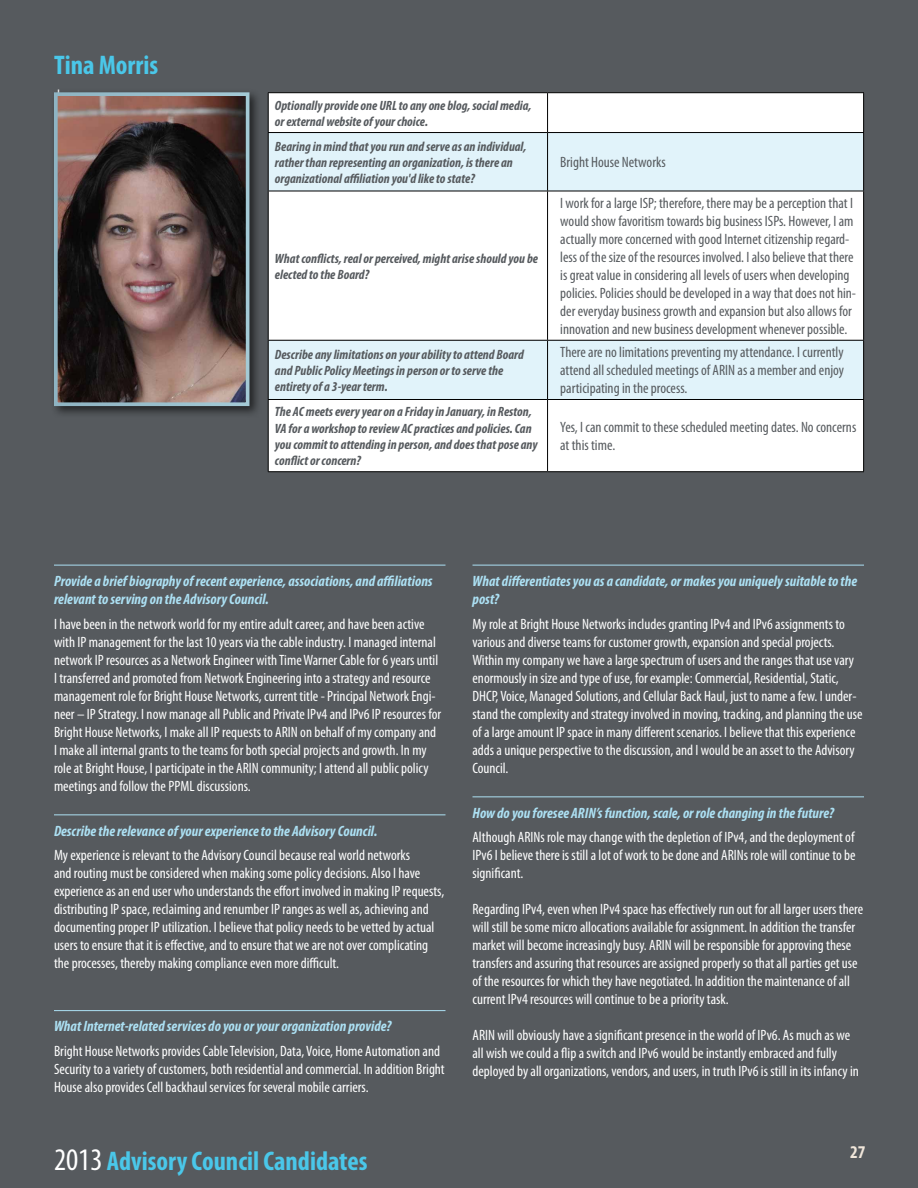
<style>
.page{position:relative;width:918px;height:1188px;background:#565a5e}
.page>*{position:absolute;margin:0;border:0;box-sizing:border-box;transform-origin:0 0}
.t1{font:700 condensed 27px "Myriad Pro";color:#4ac7e9}
.t2{font:700 condensed 18px "Myriad Pro";color:#f0e6da}
.t3{font:condensed 18px "Myriad Pro";color:#fff}
.t4{font:condensed 15px/18px "Myriad Pro";color:#fff}
.t5{font:condensed 15px/18px "Myriad Pro";color:#565a5e}
.t6{font:italic 700 condensed 15px/18px "Myriad Pro";color:#ace0f3}
.t7{font:italic 700 condensed 13.5px/16.2px "Myriad Pro";color:#565a5e}
.s1{font-weight:400;font-size:31.5px;color:#fff}
</style>
<div class="page">
<hr style="left:54px;top:565px;width:392px;height:1px;background:#ace0f3">
<hr style="left:54px;top:814px;width:392px;height:1px;background:#ace0f3">
<hr style="left:54px;top:1010px;width:392px;height:1px;background:#ace0f3">
<hr style="left:472px;top:565px;width:392px;height:1px;background:#ace0f3">
<hr style="left:472px;top:796px;width:392px;height:1px;background:#ace0f3">
<div style="left:50px;top:88px;width:212px;height:330px;background:#000;opacity:.6"></div>
<img style="left:59px;top:97px;width:185px;height:304px">
<div style="left:269px;top:93px;width:594px;height:378px;background:#fff"></div>
<svg style="left:269px;top:133px;width:594px;height:266px;background:#f1f8fc"></svg>
<hr style="left:268px;top:92px;width:280px;height:1px;background:#000">
<hr style="left:268px;top:93px;width:1px;height:39px;background:#000">
<hr style="left:548px;top:92px;width:316px;height:1px;background:#000">
<hr style="left:547px;top:93px;width:1px;height:39px;background:#000">
<hr style="left:863px;top:93px;width:1px;height:39px;background:#000">
<hr style="left:268px;top:132px;width:280px;height:1px;background:#000">
<hr style="left:268px;top:133px;width:1px;height:58px;background:#000">
<hr style="left:548px;top:132px;width:316px;height:1px;background:#000">
<hr style="left:547px;top:133px;width:1px;height:58px;background:#000">
<hr style="left:863px;top:133px;width:1px;height:58px;background:#000">
<hr style="left:268px;top:191px;width:280px;height:1px;background:#000">
<hr style="left:268px;top:191px;width:1px;height:149px;background:#000">
<hr style="left:548px;top:191px;width:316px;height:1px;background:#000">
<hr style="left:547px;top:191px;width:1px;height:149px;background:#000">
<hr style="left:863px;top:191px;width:1px;height:149px;background:#000">
<hr style="left:268px;top:340px;width:280px;height:1px;background:#000">
<hr style="left:268px;top:341px;width:1px;height:58px;background:#000">
<hr style="left:548px;top:340px;width:316px;height:1px;background:#000">
<hr style="left:547px;top:341px;width:1px;height:58px;background:#000">
<hr style="left:863px;top:341px;width:1px;height:58px;background:#000">
<hr style="left:268px;top:399px;width:280px;height:1px;background:#000">
<hr style="left:268px;top:400px;width:1px;height:71px;background:#000">
<hr style="left:548px;top:399px;width:316px;height:1px;background:#000">
<hr style="left:547px;top:400px;width:1px;height:71px;background:#000">
<hr style="left:863px;top:400px;width:1px;height:71px;background:#000">
<hr style="left:268px;top:471px;width:280px;height:1px;background:#000">
<hr style="left:548px;top:471px;width:316px;height:1px;background:#000">
<h1 class="t1" style="left:54px;top:48px;width:106px">Tina Morris</h1>
<p class="t3" style="left:57px;top:86px;width:5px">|</p>
<p class="t7" style="left:275px;top:97px;width:258px">Optionally provide one URL to any one blog, social media, or external website of your choice.</p>
<p class="t7" style="left:275px;top:138px;width:253px">Bearing in mind that you run and serve as an individual, rather than representing an organization, is there an organizational affiliation you'd like to state?</p>
<p class="t7" style="left:275px;top:250px;width:265px">What conflicts, real or perceived, might arise should you be elected to the Board?</p>
<p class="t5" style="left:560px;top:153px;width:107px">Bright House Networks</p>
<p class="t5" style="left:560px;top:194px;width:297px">I work for a large ISP; therefore, there may be a perception that I would show favoritism towards big business ISPs. However, I am actually more concerned with good Internet citizenship regard&shy;less of the size of the resources involved. I also believe that there is great value in considering all levels of users when developing policies. Policies should be developed in a way that does not hin&shy;der everyday business growth and expansion but also allows for innovation and new business development whenever possible.</p>
<p class="t7" style="left:275px;top:346px;width:250px">Describe any limitations on your ability to attend Board and Public Policy Meetings in person or to serve the entirety of a 3-year term.</p>
<p class="t5" style="left:560px;top:343px;width:285px;text-align:justify">There are no limitations preventing my attendance. I currently attend all scheduled meetings of ARIN as a member and enjoy participating in the process.</p>
<p class="t7" style="left:275px;top:404px;width:264px">The AC meets every year on a Friday in January, in Reston, VA for a workshop to review AC practices and policies. Can you commit to attending in person, and does that pose any conflict or concern?</p>
<p class="t5" style="left:560px;top:418px;width:298px">Yes, I can commit to these scheduled meeting dates. No concerns at this time.</p>
<p class="t6" style="left:54px;top:572px;width:380px">Provide a brief biography of recent experience, associations, and affiliations relevant to serving on the Advisory Council.</p>
<p class="t4" style="left:54px;top:614px;width:389px">I have been in the network world for my entire adult career, and have been active with IP management for the last 10 years via the cable industry. I managed internal network IP resources as a Network Engineer with Time Warner Cable for 6 years until I transferred and promoted from Network Engineering into a strategy and resource management role for Bright House Networks, current title - Principal Network Engi&shy;neer – IP Strategy. I now manage all Public and Private IPv4 and IPv6 IP resources for Bright House Networks, I make all IP requests to ARIN on behalf of my company and I make all internal grants to the teams for both special projects and growth. In my role at Bright House, I participate in the ARIN community; I attend all public policy meetings and follow the PPML discussions.</p>
<p class="t6" style="left:54px;top:821px;width:325px">Describe the relevance of your experience to the Advisory Council.</p>
<p class="t4" style="left:54px;top:846px;width:392px">My experience is relevant to the Advisory Council because real world networks<br>and routing must be considered when making some policy decisions. Also I have experience as an end user who understands the effort involved in making IP requests, distributing IP space, reclaiming and renumber IP ranges as well as, achieving and documenting proper IP utilization. I believe that policy needs to be vetted by actual users to ensure that it is effective, and to ensure that we are not over complicating the processes, thereby making compliance even more difficult.</p>
<p class="t6" style="left:54px;top:1017px;width:339px">What Internet-related services do you or your organization provide?</p>
<p class="t4" style="left:54px;top:1042px;width:392px">Bright House Networks provides Cable Television, Data, Voice, Home Automation and<br>Security to a variety of customers, both residential and commercial. In addition Bright<br>House also provides Cell backhaul services for several mobile carriers.</p>
<h1 class="t1" style="left:54px;top:1144px;width:315px"><span class="s1">2013</span> Advisory Council Candidates</h1>
<p class="t6" style="left:472px;top:572px;width:386px">What differentiates you as a candidate, or makes you uniquely suitable to the post?</p>
<p class="t4" style="left:472px;top:614px;width:392px">My role at Bright House Networks includes granting IPv4 and IPv6 assignments to various and diverse teams for customer growth, expansion and special projects.<br>Within my company we have a large spectrum of users and the ranges that use vary enormously in size and type of use, for example: Commercial, Residential, Static, DHCP, Voice, Managed Solutions, and Cellular Back Haul, just to name a few. I under&shy;stand the complexity and strategy involved in moving, tracking, and planning the use of a large amount IP space in many different scenarios. I believe that this experience adds a unique perspective to the discussion, and I would be an asset to the Advisory Council.</p>
<p class="t6" style="left:472px;top:803px;width:363px">How do you foresee ARIN’s function, scale, or role changing in the future?</p>
<p class="t4" style="left:472px;top:828px;width:385px;text-align:justify">Although ARINs role may change with the depletion of IPv4, and the deployment of IPv6 I believe there is still a lot of work to be done and ARINs role will continue to be significant.</p>
<p class="t4" style="left:472px;top:900px;width:392px">Regarding IPv4, even when IPv4 space has effectively run out for all larger users there will still be some micro allocations available for assignment. In addition the transfer market will become increasingly busy. ARIN will be responsible for approving these transfers and assuring that resources are assigned properly so that all parties get use of the resources for which they have negotiated. In addition the maintenance of all current IPv4 resources will continue to be a priority task.</p>
<p class="t4" style="left:472px;top:1026px;width:388px">ARIN will obviously have a significant presence in the world of IPv6. As much as we all wish we could a flip a switch and IPv6 would be instantly embraced and fully deployed by all organizations, vendors, and users, in truth IPv6 is still in its infancy in</p>
<p class="t2" style="left:850px;top:1141px;width:17px">27</p>
</div>
